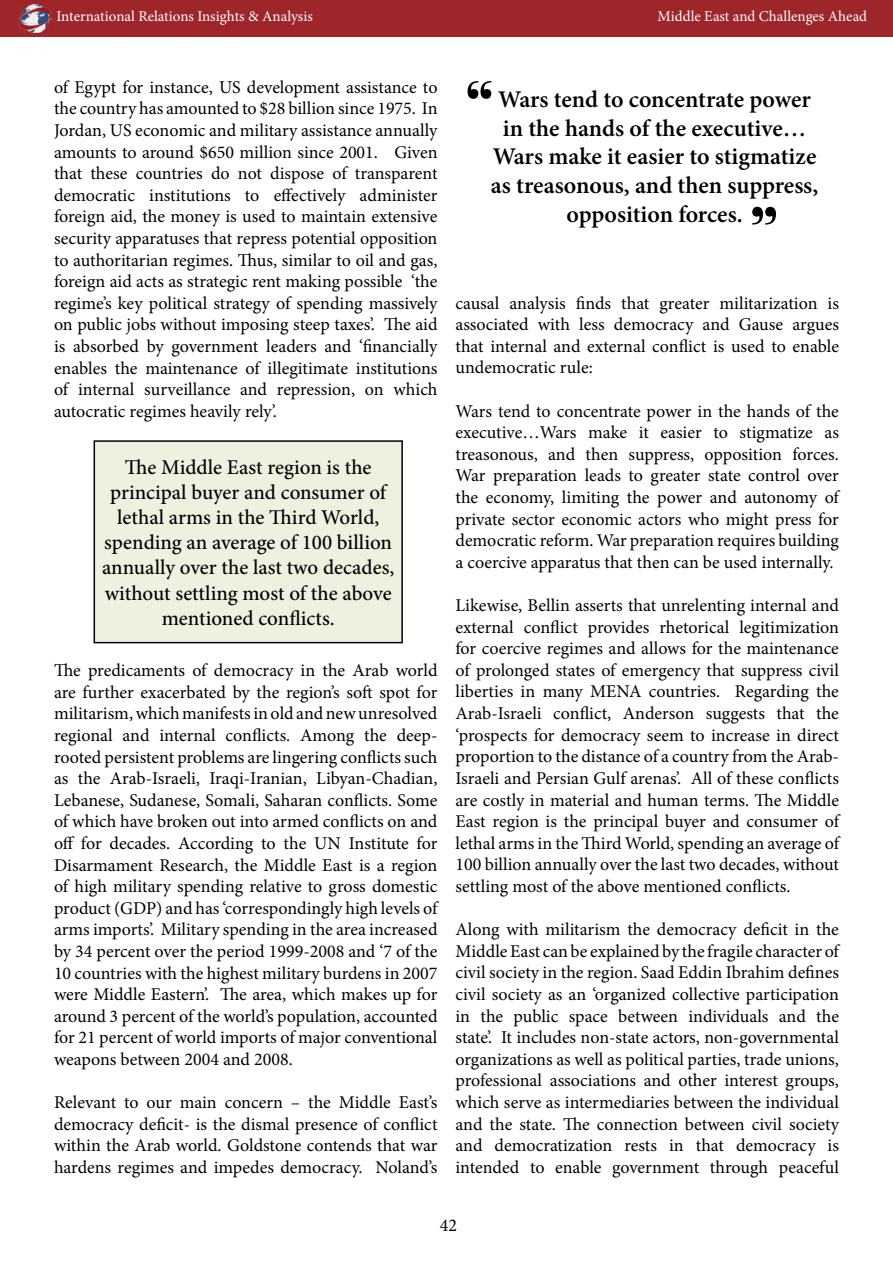
<style>
.page{position:relative;width:893px;height:1263px;background:#fff}
.page>*{position:absolute;margin:0;border:0;box-sizing:border-box;transform-origin:0 0}
.t1{font:90px "Modern";color:#000}
.t2{font:600 24px/28.8px "Minion Pro";color:#000;text-align:center}
.t3{font:500 21px/25.2px "Minion Pro";color:#000;text-align:center}
.t4{font:18px/21.6px "Minion Pro";color:#000;text-align:justify}
.t5{font:15px "Minion Pro";color:#fff}
</style>
<div class="page">
<div style="left:94px;top:441px;width:308px;height:202px;background:#f0f0e1"></div>
<div style="left:94px;top:440px;width:309px;height:203px;border:2px solid #000"></div>
<div style="left:0;top:0;width:893px;height:37px;background:#9e262a"></div>
<img style="left:18px;top:4px;width:33px;height:28px">
<p class="t5" style="left:56px;top:7px;width:258px">International Relations Insights &amp; Analysis</p>
<p class="t5" style="left:657px;top:6px;width:211px">Middle East and Challenges Ahead</p>
<p class="t4" style="left:54px;top:76px;width:385px">of Egypt for instance, US development assistance to the country has amounted to $28 billion since 1975. In Jordan, US economic and military assistance annually amounts to around $650 million since 2001. Given that these countries do not dispose of transparent democratic institutions to effectively administer foreign aid, the money is used to maintain extensive security apparatuses that repress potential opposition to authoritarian regimes. Thus, similar to oil and gas, foreign aid acts as strategic rent making possible ‘the regime’s key political strategy of spending massively on public jobs without imposing steep taxes’. The aid is absorbed by government leaders and ‘financially enables the maintenance of illegitimate institutions of internal surveillance and repression, on which autocratic regimes heavily rely’.</p>
<p class="t3" style="left:102px;top:454px;width:294px">The Middle East region is the principal buyer and consumer of lethal arms in the Third World, spending an average of 100 billion annually over the last two decades, without settling most of the above mentioned conflicts.</p>
<p class="t4" style="left:54px;top:660px;width:385px">The predicaments of democracy in the Arab world are further exacerbated by the region’s soft spot for militarism, which manifests in old and new unresolved regional and internal conflicts. Among the deep&shy;rooted persistent problems are lingering conflicts such as the Arab-Israeli, Iraqi-Iranian, Libyan-Chadian, Lebanese, Sudanese, Somali, Saharan conflicts. Some of which have broken out into armed conflicts on and off for decades. According to the UN Institute for Disarmament Research, the Middle East is a region of high military spending relative to gross domestic product (GDP) and has ‘correspondingly high levels of arms imports’. Military spending in the area increased by 34 percent over the period 1999-2008 and ‘7 of the 10 countries with the highest military burdens in 2007 were Middle Eastern’. The area, which makes up for around 3 percent of the world’s population, accounted for 21 percent of world imports of major conventional weapons between 2004 and 2008.</p>
<p class="t4" style="left:54px;top:1092px;width:385px">Relevant to our main concern – the Middle East’s democracy deficit- is the dismal presence of conflict within the Arab world. Goldstone contends that war hardens regimes and impedes democracy. Noland’s</p>
<h1 class="t1" style="left:466px;top:79px;width:28px">“</h1>
<h2 class="t2" style="left:491px;top:85px;width:329px">Wars tend to concentrate power in the hands of the executive…<br>Wars make it easier to stigmatize as treasonous, and then suppress, opposition forces.</h2>
<h1 class="t1" style="left:750px;top:205px;width:28px">”</h1>
<p class="t4" style="left:455px;top:292px;width:385px">causal analysis finds that greater militarization is associated with less democracy and Gause argues that internal and external conflict is used to enable undemocratic rule:</p>
<p class="t4" style="left:455px;top:400px;width:385px">Wars tend to concentrate power in the hands of the executive…Wars make it easier to stigmatize as treasonous, and then suppress, opposition forces.<br>War preparation leads to greater state control over the economy, limiting the power and autonomy of private sector economic actors who might press for democratic reform. War preparation requires building a coercive apparatus that then can be used internally.</p>
<p class="t4" style="left:455px;top:595px;width:385px">Likewise, Bellin asserts that unrelenting internal and external conflict provides rhetorical legitimization for coercive regimes and allows for the maintenance of prolonged states of emergency that suppress civil liberties in many MENA countries. Regarding the Arab-Israeli conflict, Anderson suggests that the ‘prospects for democracy seem to increase in direct proportion to the distance of a country from the Arab-Israeli and Persian Gulf arenas’. All of these conflicts are costly in material and human terms. The Middle East region is the principal buyer and consumer of lethal arms in the Third World, spending an average of 100 billion annually over the last two decades, without settling most of the above mentioned conflicts.</p>
<p class="t4" style="left:455px;top:919px;width:385px">Along with militarism the democracy deficit in the Middle East can be explained by the fragile character of civil society in the region. Saad Eddin Ibrahim defines civil society as an ‘organized collective participation in the public space between individuals and the state’. It includes non-state actors, non-governmental organizations as well as political parties, trade unions, professional associations and other interest groups, which serve as intermediaries between the individual and the state. The connection between civil society and democratization rests in that democracy is intended to enable government through peaceful</p>
<p class="t4" style="left:440px;top:1215px;width:19px">42</p>
</div>
